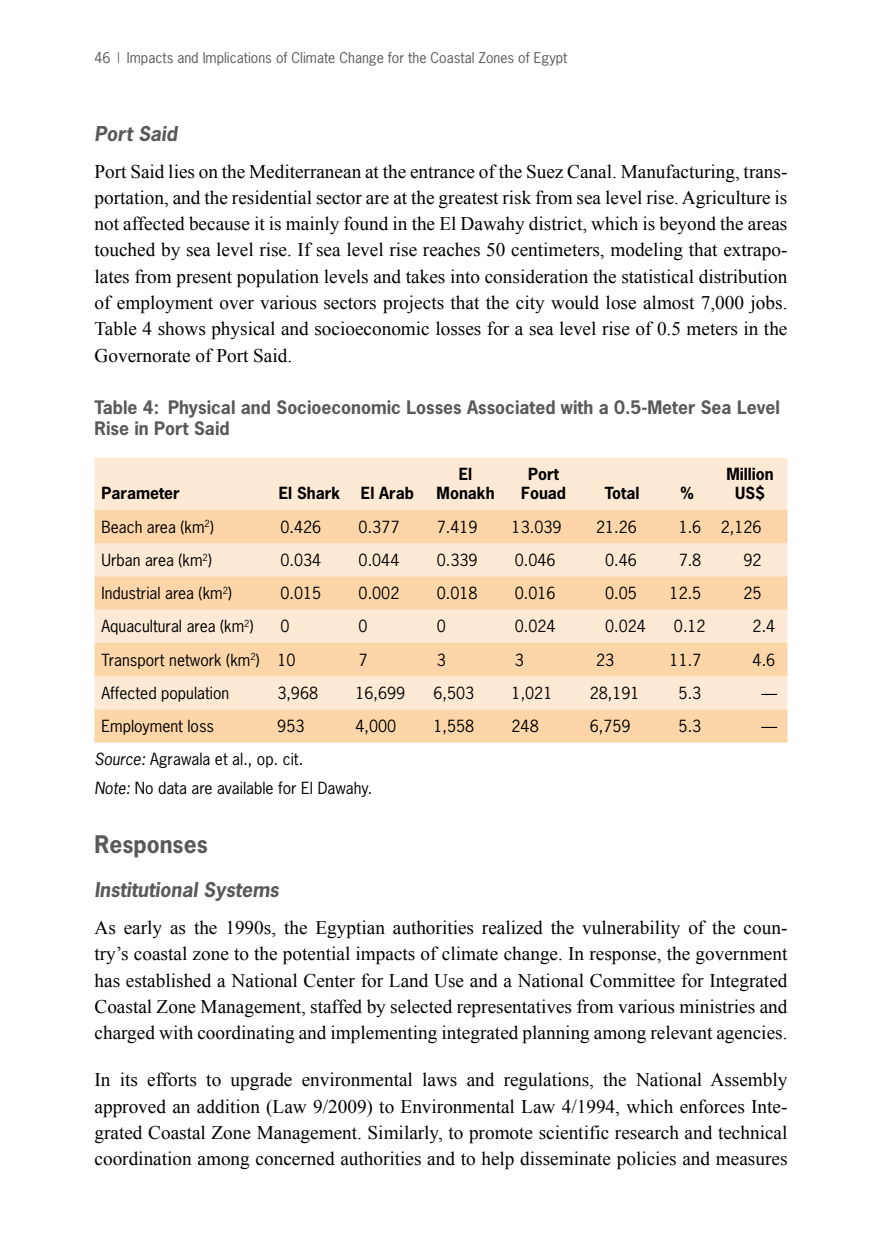
<style>
.page{position:relative;width:882px;height:1260px;background:#fff}
.page>*{position:absolute;margin:0;border:0;box-sizing:border-box;transform-origin:0 0}
.t1{font:700 22.75px "News Gothic Std";color:#58595b}
.t2{font:19.25px/26.2px "Times New Roman";color:#000;text-align:justify}
.t3{font:italic 700 19.25px "News Gothic Std";color:#58595b}
.t4{font:700 17.5px/21px "News Gothic Std";color:#58595b}
.t5{font:15.75px/29.4px "News Gothic Std";color:#000}
.t6{font:700 15.75px/18.9px "News Gothic Std";color:#000;text-align:center}
.t7{font:14px "News Gothic Std";color:#58595b}
.s1{font-style:italic}
</style>
<div class="page">
<div style="left:94px;top:458px;width:694px;height:52px;background:#feead4"></div>
<svg style="left:94px;top:510px;width:694px;height:233px;background:#fcdebb"></svg>
<p class="t7" style="left:94px;top:49px;width:474px">46 <sup>|</sup> Impacts and Implications of Climate Change for the Coastal Zones of Egypt</p>
<p class="t3" style="left:94px;top:121px;width:84px">Port Said</p>
<p class="t2" style="left:94px;top:158px;width:695px">Port Said lies on the Mediterranean at the entrance of the Suez Canal. Manufacturing, trans&shy;portation, and the residential sector are at the greatest risk from sea level rise. Agriculture is not affected because it is mainly found in the El Dawahy district, which is beyond the areas touched by sea level rise. If sea level rise reaches 50 centimeters, modeling that extrapo&shy;lates from present population levels and takes into consideration the statistical distribution of employment over various sectors projects that the city would lose almost 7,000 jobs.<br>Table 4 shows physical and socioeconomic losses for a sea level rise of 0.5 meters in the Governorate of Port Said.</p>
<p class="t4" style="left:94px;top:397px;width:687px">Table 4: Physical and Socioeconomic Losses Associated with a 0.5-Meter Sea Level<br>Rise in Port Said</p>
<p class="t6" style="left:102px;top:484px;width:80px">Parameter</p>
<p class="t6" style="left:279px;top:484px;width:63px">El Shark</p>
<p class="t6" style="left:361px;top:484px;width:55px">El Arab</p>
<p class="t6" style="left:437px;top:465px;width:60px">El<br>Monakh</p>
<p class="t6" style="left:521px;top:465px;width:46px">Port<br>Fouad</p>
<p class="t6" style="left:605px;top:484px;width:36px">Total</p>
<p class="t6" style="left:680px;top:484px;width:15px">%</p>
<p class="t6" style="left:726px;top:465px;width:49px">Million<br>US$</p>
<p class="t5" style="left:101px;top:512px;width:114px">Beach area (km<sup>2</sup>)</p>
<p class="t5" style="left:281px;top:512px;width:42px">0.426</p>
<p class="t5" style="left:359px;top:512px;width:42px">0.377</p>
<p class="t5" style="left:437px;top:512px;width:42px">7.419</p>
<p class="t5" style="left:512px;top:512px;width:51px">13.039</p>
<p class="t5" style="left:596px;top:512px;width:42px">21.26</p>
<p class="t5" style="left:679px;top:512px;width:85px">1.6 2,126</p>
<p class="t5" style="left:101px;top:545px;width:112px">Urban area (km<sup>2</sup>)</p>
<p class="t5" style="left:281px;top:545px;width:42px">0.034</p>
<p class="t5" style="left:359px;top:545px;width:42px">0.044</p>
<p class="t5" style="left:437px;top:545px;width:42px">0.339</p>
<p class="t5" style="left:515px;top:545px;width:42px">0.046</p>
<p class="t5" style="left:605px;top:545px;width:33px">0.46</p>
<p class="t5" style="left:679px;top:545px;width:24px">7.8</p>
<p class="t5" style="left:744px;top:545px;width:20px">92</p>
<p class="t5" style="left:101px;top:578px;width:132px">Industrial area (km<sup>2</sup>)</p>
<p class="t5" style="left:281px;top:578px;width:42px">0.015</p>
<p class="t5" style="left:359px;top:578px;width:42px">0.002</p>
<p class="t5" style="left:437px;top:578px;width:42px">0.018</p>
<p class="t5" style="left:515px;top:578px;width:42px">0.016</p>
<p class="t5" style="left:605px;top:578px;width:33px">0.05</p>
<p class="t5" style="left:670px;top:578px;width:33px">12.5</p>
<p class="t5" style="left:744px;top:578px;width:20px">25</p>
<p class="t5" style="left:101px;top:612px;width:154px">Aquacultural area (km<sup>2</sup>)</p>
<p class="t5" style="left:281px;top:612px;width:11px">0</p>
<p class="t5" style="left:359px;top:612px;width:11px">0</p>
<p class="t5" style="left:437px;top:612px;width:11px">0</p>
<p class="t5" style="left:515px;top:612px;width:42px">0.024</p>
<p class="t5" style="left:605px;top:612px;width:42px">0.024</p>
<p class="t5" style="left:674px;top:612px;width:33px">0.12</p>
<p class="t5" style="left:753px;top:612px;width:24px">2.4</p>
<p class="t5" style="left:101px;top:645px;width:196px">Transport network (km<sup>2</sup>) 10</p>
<p class="t5" style="left:359px;top:645px;width:11px">7</p>
<p class="t5" style="left:437px;top:645px;width:11px">3</p>
<p class="t5" style="left:515px;top:645px;width:11px">3</p>
<p class="t5" style="left:596px;top:645px;width:20px">23</p>
<p class="t5" style="left:670px;top:645px;width:33px">11.7</p>
<p class="t5" style="left:753px;top:645px;width:24px">4.6</p>
<p class="t5" style="left:101px;top:678px;width:129px">Affected population</p>
<p class="t5" style="left:277px;top:678px;width:42px">3,968</p>
<p class="t5" style="left:355px;top:678px;width:51px">16,699</p>
<p class="t5" style="left:434px;top:678px;width:42px">6,503</p>
<p class="t5" style="left:512px;top:678px;width:42px">1,021</p>
<p class="t5" style="left:590px;top:678px;width:51px">28,191</p>
<p class="t5" style="left:679px;top:678px;width:24px">5.3</p>
<p class="t5" style="left:762px;top:678px;width:17px">—</p>
<p class="t5" style="left:101px;top:711px;width:114px">Employment loss</p>
<p class="t5" style="left:277px;top:711px;width:29px">953</p>
<p class="t5" style="left:355px;top:711px;width:42px">4,000</p>
<p class="t5" style="left:434px;top:711px;width:42px">1,558</p>
<p class="t5" style="left:512px;top:711px;width:29px">248</p>
<p class="t5" style="left:590px;top:711px;width:42px">6,759</p>
<p class="t5" style="left:679px;top:711px;width:24px">5.3</p>
<p class="t5" style="left:762px;top:711px;width:17px">—</p>
<p class="t5" style="left:94px;top:744px;width:280px"><span class="s1">Source:</span> Agrawala et al., op. cit.<br><span class="s1">Note:</span> No data are available for El Dawahy.</p>
<p class="t1" style="left:94px;top:830px;width:115px">Responses</p>
<p class="t3" style="left:94px;top:877px;width:186px">Institutional Systems</p>
<p class="t2" style="left:94px;top:914px;width:695px">As early as the 1990s, the Egyptian authorities realized the vulnerability of the coun&shy;try’s coastal zone to the potential impacts of climate change. In response, the government has established a National Center for Land Use and a National Committee for Integrated Coastal Zone Management, staffed by selected representatives from various ministries and charged with coordinating and implementing integrated planning among relevant agencies.</p>
<p class="t2" style="left:94px;top:1067px;width:695px">In its efforts to upgrade environmental laws and regulations, the National Assembly approved an addition (Law 9/2009) to Environmental Law 4/1994, which enforces Inte&shy;grated Coastal Zone Management. Similarly, to promote scientific research and technical coordination among concerned authorities and to help disseminate policies and measures</p>
</div>
